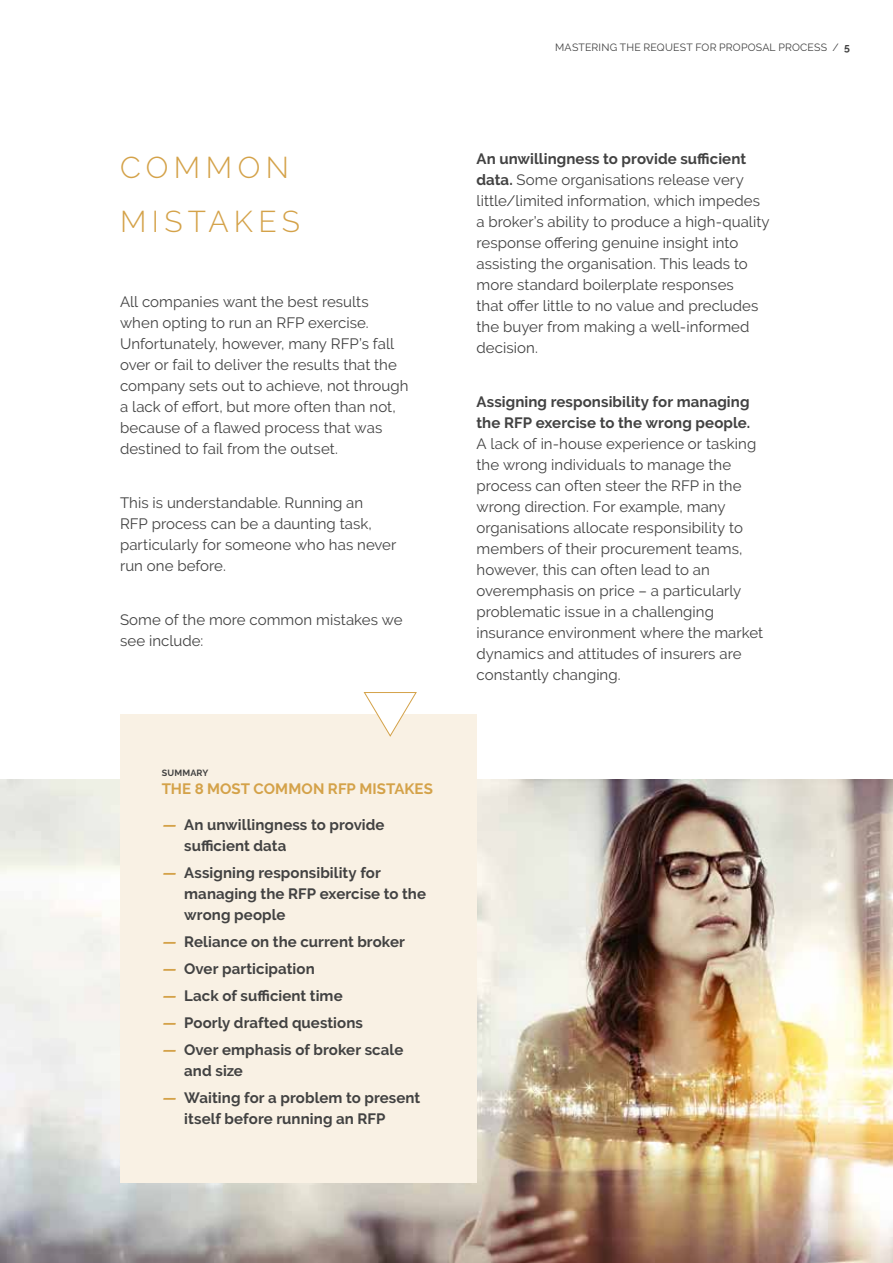
<style>
.page{position:relative;width:893px;height:1263px;background:#fff}
.page>*{position:absolute;margin:0;border:0;box-sizing:border-box;transform-origin:0 0}
.t1{font:300 30px/54px "Raleway";letter-spacing:.18em;color:#d4a249}
.t2{font:15px/21px "Raleway";letter-spacing:.005em;color:#424242}
.t3{font:700 15px/21px "Raleway";letter-spacing:.005em;color:#424242}
.t4{font:700 15px "Raleway";letter-spacing:.005em;color:#d4a249}
.t5{font:10.5px "Raleway";letter-spacing:.02em;color:#424242}
.t6{font:700 9px "Raleway";letter-spacing:.02em;color:#424242}
.s1{font-style:italic;color:#d4a249}
.s2{font-weight:700}
</style>
<div class="page">
<img style="left:0;top:779px;width:893px;height:484px">
<div style="left:120px;top:714px;width:356px;height:468px;background:#f9f1e4"></div>
<svg style="left:363px;top:692px;width:54px;height:44px"></svg>
<h1 class="t1" style="left:120px;top:141px;width:182px">COMMON<br>MISTAKES</h1>
<p class="t2" style="left:120px;top:291px;width:290px">All companies want the best results when opting to run an RFP exercise.<br>Unfortunately, however, many RFP’s fall over or fail to deliver the results that the company sets out to achieve, not through a lack of effort, but more often than not, because of a flawed process that was destined to fail from the outset.</p>
<p class="t2" style="left:120px;top:492px;width:278px">This is understandable. Running an<br>RFP process can be a daunting task, particularly for someone who has never run one before.</p>
<p class="t2" style="left:120px;top:609px;width:284px">Some of the more common mistakes we see include:</p>
<p class="t6" style="left:162px;top:768px;width:48px">SUMMARY</p>
<p class="t4" style="left:162px;top:780px;width:273px">THE 8 MOST COMMON RFP MISTAKES</p>
<p class="t3" style="left:184px;top:815px;width:202px;text-indent:-22px"><span class="s1">—</span> An unwillingness to provide sufficient data</p>
<p class="t3" style="left:184px;top:863px;width:243px;text-indent:-22px"><span class="s1">—</span> Assigning responsibility for managing the RFP exercise to the wrong people</p>
<p class="t3" style="left:162px;top:932px;width:245px"><span class="s1">—</span> Reliance on the current broker</p>
<p class="t3" style="left:162px;top:959px;width:154px"><span class="s1">—</span> Over participation</p>
<p class="t3" style="left:162px;top:986px;width:182px"><span class="s1">—</span> Lack of sufficient time</p>
<p class="t3" style="left:162px;top:1013px;width:203px"><span class="s1">—</span> Poorly drafted questions</p>
<p class="t3" style="left:184px;top:1040px;width:221px;text-indent:-22px"><span class="s1">—</span> Over emphasis of broker scale and size</p>
<p class="t3" style="left:184px;top:1088px;width:238px;text-indent:-22px"><span class="s1">—</span> Waiting for a problem to present itself before running an RFP</p>
<p class="t5" style="left:555px;top:41px;width:296px">MASTERING THE REQUEST FOR PROPOSAL PROCESS / <span class="s2">5</span></p>
<p class="t2" style="left:476px;top:148px;width:295px"><span class="s2">An unwillingness to provide sufficient data.</span> Some organisations release very little/limited information, which impedes a broker’s ability to produce a high-quality response offering genuine insight into assisting the organisation. This leads to more standard boilerplate responses<br>that offer little to no value and precludes the buyer from making a well-informed decision.</p>
<p class="t3" style="left:476px;top:391px;width:275px">Assigning responsibility for managing the RFP exercise to the wrong people.</p>
<p class="t2" style="left:476px;top:433px;width:288px">A lack of in-house experience or tasking the wrong individuals to manage the process can often steer the RFP in the wrong direction. For example, many organisations allocate responsibility to members of their procurement teams, however, this can often lead to an overemphasis on price – a particularly problematic issue in a challenging insurance environment where the market dynamics and attitudes of insurers are constantly changing.</p>
</div>
